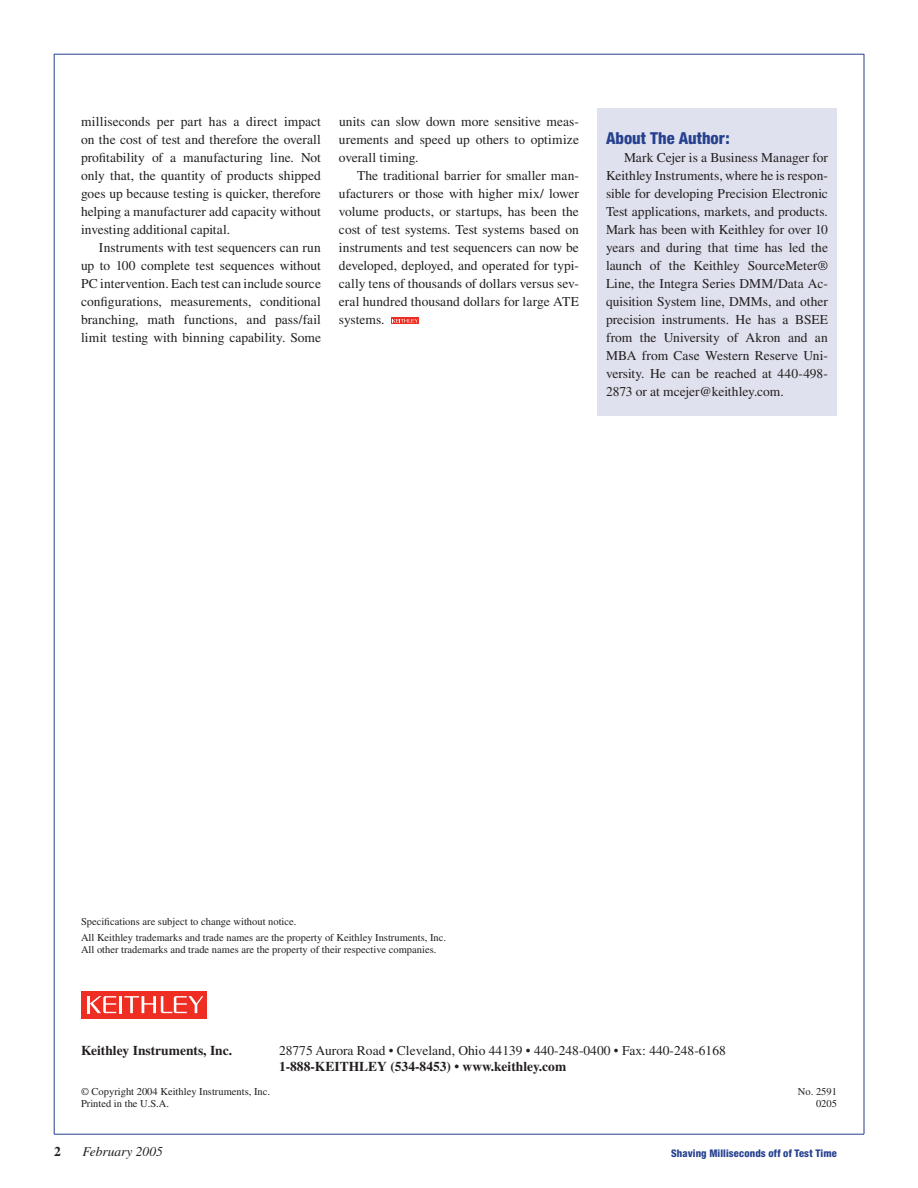
<style>
.page{position:relative;width:918px;height:1188px;background:#fff}
.page>*{position:absolute;margin:0;border:0;box-sizing:border-box;transform-origin:0 0}
.t1{font:800 condensed 16.5px "Helvetica Neue";color:#25408f}
.t2{font:13.5px/18px "Times";color:#231f20;text-align:justify}
.t3{font:700 13.5px "Times";color:#231f20}
.t4{font:italic 13.5px "Times";color:#231f20}
.t5{font:10.5px/15.6px "Times";color:#231f20}
.t6{font:800 condensed 10.5px "Helvetica Neue";letter-spacing:.01em;color:#25408f}
</style>
<div class="page">
<hr style="left:54px;top:54px;width:810px;height:1px;background:#25408f">
<hr style="left:54px;top:54px;width:1px;height:1080px;background:#25408f">
<hr style="left:864px;top:54px;width:1px;height:1080px;background:#25408f">
<hr style="left:54px;top:1134px;width:810px;height:1px;background:#25408f">
<svg style="left:393px;top:319px;width:25px;height:4px"></svg>
<div style="left:81px;top:991px;width:126px;height:28px;background:#ee2e22"></div>
<hr style="left:119px;top:996px;width:3px;height:17px;background:#fff">
<svg style="left:87px;top:996px;width:29px;height:17px"></svg>
<svg style="left:124px;top:996px;width:79px;height:17px"></svg>
<div style="left:597px;top:108px;width:240px;height:308px;background:#e0e1ee"></div>
<p class="t2" style="left:81px;top:112px;width:242px">milliseconds per part has a direct impact on the cost of test and therefore the overall profitability of a manufacturing line. Not only that, the quantity of products shipped goes up because testing is quicker, therefore helping a manufacturer add capacity without investing additional capital.</p>
<p class="t2" style="left:81px;top:238px;width:242px;text-indent:18px">Instruments with test sequencers can run up to 100 complete test sequences without PC intervention. Each test can include source configurations, measurements, conditional branching, math functions, and pass/fail limit testing with binning capability. Some</p>
<p class="t2" style="left:339px;top:112px;width:242px">units can slow down more sensitive meas&shy;urements and speed up others to optimize overall timing.</p>
<p class="t2" style="left:339px;top:166px;width:242px;text-indent:18px">The traditional barrier for smaller man&shy;ufacturers or those with higher mix/ lower volume products, or startups, has been the cost of test systems. Test systems based on instruments and test sequencers can now be developed, deployed, and operated for typi&shy;cally tens of thousands of dollars versus sev&shy;eral hundred thousand dollars for large ATE systems.</p>
<p class="t1" style="left:606px;top:128px;width:125px">About The Author:</p>
<p class="t2" style="left:606px;top:148px;width:224px;text-indent:18px">Mark Cejer is a Business Manager for Keithley Instruments, where he is respon&shy;sible for developing Precision Electronic Test applications, markets, and products.<br>Mark has been with Keithley for over 10 years and during that time has led the launch of the Keithley SourceMeter® Line, the Integra Series DMM/Data Ac&shy;quisition System line, DMMs, and other precision instruments. He has a BSEE from the University of Akron and an MBA from Case Western Reserve Uni&shy;versity. He can be reached at 440-498- 2873 or at mcejer@keithley.com.</p>
<p class="t5" style="left:81px;top:914px;width:367px">Specifications are subject to change without notice.<br>All Keithley trademarks and trade names are the property of Keithley Instruments, Inc.</p>
<p class="t5" style="left:81px;top:942px;width:357px">All other trademarks and trade names are the property of their respective companies.</p>
<p class="t3" style="left:81px;top:1042px;width:153px">Keithley Instruments, Inc.</p>
<p class="t2" style="left:279px;top:1041px;width:448px">28775 Aurora Road • Cleveland, Ohio 44139 • 440-248-0400 • Fax: 440-248-6168</p>
<p class="t3" style="left:279px;top:1058px;width:289px">1-888-KEITHLEY (534-8453) • www.keithley.com</p>
<p class="t5" style="left:81px;top:1084px;width:191px">© Copyright 2004 Keithley Instruments, Inc.</p>
<p class="t5" style="left:798px;top:1084px;width:41px">No. 2591</p>
<p class="t5" style="left:81px;top:1096px;width:90px">Printed in the U.S.A.</p>
<p class="t5" style="left:816px;top:1096px;width:22px">0205</p>
<p class="t3" style="left:54px;top:1144px;width:8px">2</p>
<p class="t4" style="left:82px;top:1144px;width:82px">February 2005</p>
<p class="t6" style="left:671px;top:1147px;width:167px">Shaving Milliseconds off of Test Time</p>
</div>
